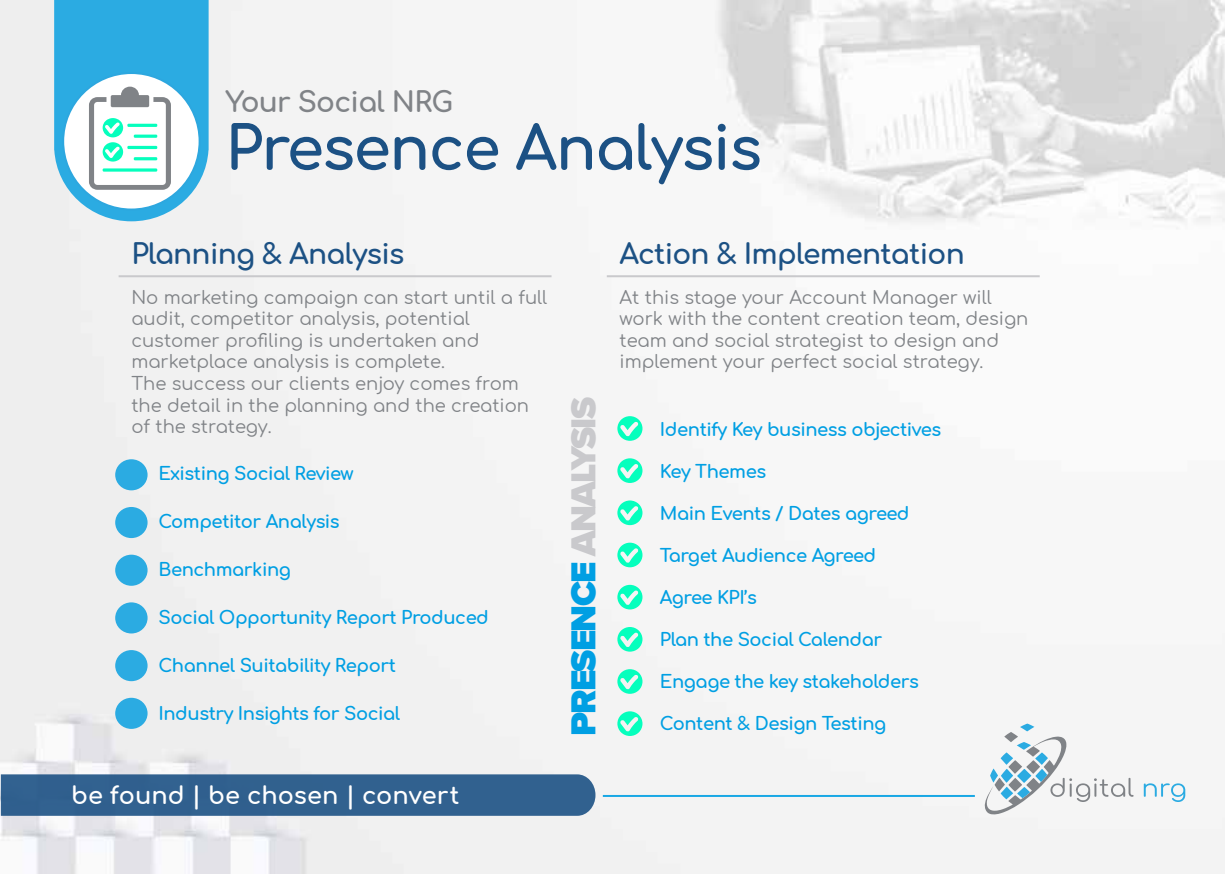
<style>
.page{position:relative;width:1225px;height:874px;background:#fff}
.page>*{position:absolute;margin:0;border:0;box-sizing:border-box;transform-origin:0 0}
.t1{font:700 60px "Comfortaa";letter-spacing:-.025em;color:#1c5184}
.t2{font:900 36px "Proxima Nova";letter-spacing:-.05em;color:#009fe3}
.t3{font:700 28px "Comfortaa";letter-spacing:-.025em;color:#1c5184}
.t4{font:700 28px "Comfortaa";letter-spacing:-.025em;color:#808387}
.t5{font:700 24px "Comfortaa";color:#fff}
.t6{font:18px/21.6px "Comfortaa";color:#808387}
.t7{font:700 18px "Comfortaa";letter-spacing:-.025em;color:#009fe3}
.s1{color:#c9c9cc}
</style>
<div class="page">
<img style="left:0;top:0;width:1225px;height:873px">
<div style="left:0;top:774px;width:595px;height:41px;background:#31618f"></div>
<svg style="left:983px;top:723px;width:150px;height:91px"></svg>
<svg style="left:1143px;top:783px;width:42px;height:18px"></svg>
<hr style="left:603px;top:794px;width:372px;height:2px;background:#009fe3">
<div style="left:115px;top:459px;width:33px;height:31px;background:#2babe2;border-radius:50%"></div>
<div style="left:115px;top:506px;width:33px;height:32px;background:#2babe2;border-radius:50%"></div>
<div style="left:115px;top:554px;width:33px;height:31px;background:#2babe2;border-radius:50%"></div>
<div style="left:115px;top:649px;width:33px;height:31px;background:#2babe2;border-radius:50%"></div>
<div style="left:115px;top:697px;width:33px;height:31px;background:#2babe2;border-radius:50%"></div>
<svg style="left:54px;top:0;width:155px;height:221px"></svg>
<hr style="left:103px;top:168px;width:54px;height:3px;background:#05ffbd">
<hr style="left:134px;top:157px;width:23px;height:3px;background:#05ffbd">
<hr style="left:119px;top:275px;width:432px;height:2px;background:#c9c9cc">
<hr style="left:607px;top:275px;width:432px;height:2px;background:#c9c9cc">
<svg style="left:617px;top:416px;width:25px;height:24px"></svg>
<svg style="left:617px;top:458px;width:25px;height:24px"></svg>
<svg style="left:617px;top:500px;width:25px;height:25px"></svg>
<svg style="left:617px;top:542px;width:25px;height:25px"></svg>
<svg style="left:617px;top:584px;width:25px;height:25px"></svg>
<svg style="left:617px;top:626px;width:25px;height:25px"></svg>
<svg style="left:617px;top:668px;width:25px;height:25px"></svg>
<svg style="left:617px;top:711px;width:25px;height:24px"></svg>
<div style="left:115px;top:602px;width:33px;height:31px;background:#2babe2;border-radius:50%"></div>
<h3 class="t4" style="left:225px;top:76px;width:229px">Your Social NRG</h3>
<h1 class="t1" style="left:225px;top:93px;width:538px">Presence Analysis</h1>
<h3 class="t3" style="left:131px;top:228px;width:274px">Planning &amp; Analysis</h3>
<h3 class="t3" style="left:619px;top:228px;width:347px">Action &amp; Implementation</h3>
<p class="t6" style="left:131px;top:284px;width:417px">No marketing campaign can start until a full audit, competitor analysis, potential customer profiling is undertaken and marketplace analysis is complete.<br>The success our clients enjoy comes from the detail in the planning and the creation of the strategy.</p>
<p class="t7" style="left:158px;top:456px;width:197px">Existing Social Review</p>
<p class="t7" style="left:158px;top:504px;width:183px">Competitor Analysis</p>
<p class="t7" style="left:158px;top:552px;width:134px">Benchmarking</p>
<p class="t7" style="left:158px;top:600px;width:332px">Social Opportunity Report Produced</p>
<p class="t7" style="left:158px;top:648px;width:239px">Channel Suitability Report</p>
<p class="t7" style="left:158px;top:696px;width:243px">Industry Insights for Social</p>
<p class="t6" style="left:619px;top:284px;width:410px">At this stage your Account Manager will work with the content creation team, design team and social strategist to design and implement your perfect social strategy.</p>
<h2 class="t2" style="left:556px;top:735px;width:340px;rotate:-90deg">PRESENCE <span class="s1">ANALYSIS</span></h2>
<p class="t7" style="left:660px;top:412px;width:283px">Identify Key business objectives</p>
<p class="t7" style="left:660px;top:454px;width:108px">Key Themes</p>
<p class="t7" style="left:660px;top:496px;width:251px">Main Events / Dates agreed</p>
<p class="t7" style="left:660px;top:538px;width:218px">Target Audience Agreed</p>
<p class="t7" style="left:660px;top:580px;width:99px">Agree KPI’s</p>
<p class="t7" style="left:660px;top:622px;width:224px">Plan the Social Calendar</p>
<p class="t7" style="left:660px;top:664px;width:260px">Engage the key stakeholders</p>
<p class="t7" style="left:660px;top:706px;width:228px">Content &amp; Design Testing</p>
<h3 class="t5" style="left:71px;top:772px;width:389px">be found | be chosen | convert</h3>
</div>
